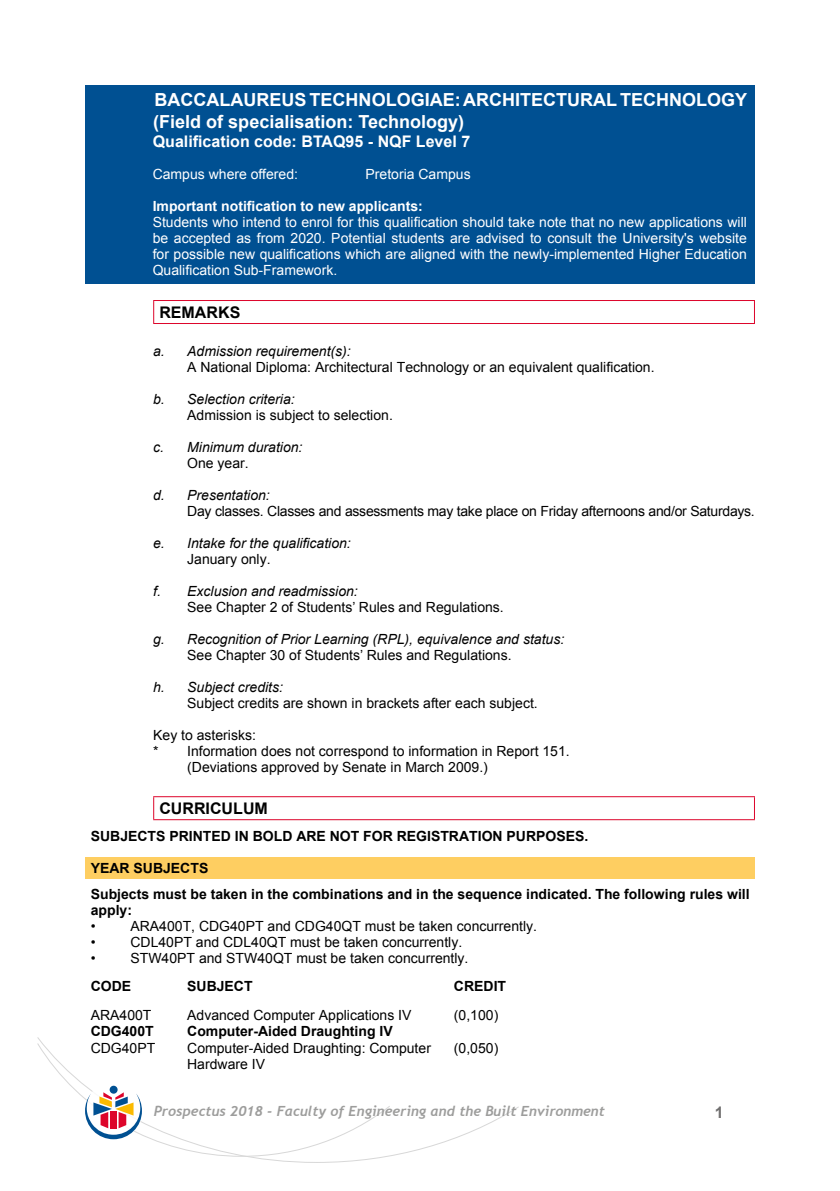
<style>
.page{position:relative;width:840px;height:1191px;background:#fff}
.page>*{position:absolute;margin:0;border:0;box-sizing:border-box;transform-origin:0 0}
.t1{font:700 18px/21.6px "Arial";color:#fff}
.t2{font:700 16px "Arial";color:#fff}
.t3{font:700 16px "Arial";color:#000}
.t4{font:700 16px "Arial";color:#706f6f}
.t5{font:14px "Arial";color:#000}
.t6{font:14px/16px "Arial";color:#fff;text-align:justify}
.t7{font:italic 14px "Arial";color:#000}
.t8{font:700 14px/25.6px "Arial";color:#000}
.t9{font:14px "Arial";letter-spacing:-.02em;color:#000}
.t10{font:italic 700 14px "Trebuchet";color:#9d9d9c}
.t11{font:700 14px "Arial";color:#fff}
</style>
<div class="page">
<svg style="left:37px;top:1037px;width:482px;height:125px"></svg>
<svg style="left:37px;top:1043px;width:353px;height:113px"></svg>
<div style="left:85px;top:85px;width:669px;height:198px;background:#005092"></div>
<hr style="left:153px;top:300px;width:601px;height:1px;background:#dd052b">
<svg style="left:153px;top:301px;width:1px;height:22px"></svg>
<hr style="left:153px;top:323px;width:601px;height:1px;background:#dd052b">
<hr style="left:153px;top:796px;width:601px;height:1px;background:#dd052b">
<svg style="left:153px;top:797px;width:1px;height:22px"></svg>
<hr style="left:153px;top:819px;width:601px;height:1px;background:#dd052b">
<div style="left:85px;top:857px;width:669px;height:21px;background:#fece61"></div>
<p class="t1" style="left:153px;top:89px;width:595px">BACCALAUREUS TECHNOLOGIAE: ARCHITECTURAL TECHNOLOGY (Field of specialisation: Technology)</p>
<p class="t2" style="left:153px;top:130px;width:319px">Qualification code: BTAQ95 - NQF Level 7</p>
<p class="t6" style="left:153px;top:166px;width:147px">Campus where offered:</p>
<p class="t6" style="left:365px;top:166px;width:107px">Pretoria Campus</p>
<p class="t11" style="left:153px;top:196px;width:271px">Important notification to new applicants:</p>
<p class="t6" style="left:153px;top:214px;width:595px">Students who intend to enrol for this qualification should take note that no new applications will be accepted as from 2020. Potential students are advised to consult the University's website for possible new qualifications which are aligned with the newly-implemented Higher Education Qualification Sub-Framework.</p>
<p class="t3" style="left:159px;top:301px;width:82px">REMARKS</p>
<p class="t7" style="left:153px;top:342px;width:199px">a. Admission requirement(s):</p>
<p class="t5" style="left:187px;top:357px;width:468px">A National Diploma: Architectural Technology or an equivalent qualification.</p>
<p class="t7" style="left:153px;top:390px;width:143px">b. Selection criteria:</p>
<p class="t5" style="left:187px;top:405px;width:207px">Admission is subject to selection.</p>
<p class="t7" style="left:153px;top:438px;width:151px">c. Minimum duration:</p>
<p class="t5" style="left:187px;top:453px;width:63px">One year.</p>
<p class="t7" style="left:153px;top:486px;width:118px">d. Presentation:</p>
<p class="t9" style="left:187px;top:501px;width:568px">Day classes. Classes and assessments may take place on Friday afternoons and/or Saturdays.</p>
<p class="t7" style="left:153px;top:534px;width:199px">e. Intake for the qualification:</p>
<p class="t5" style="left:187px;top:549px;width:85px">January only.</p>
<p class="t7" style="left:153px;top:582px;width:206px">f. Exclusion and readmission:</p>
<p class="t5" style="left:187px;top:597px;width:318px">See Chapter 2 of Students’ Rules and Regulations.</p>
<p class="t7" style="left:153px;top:630px;width:412px">g. Recognition of Prior Learning (RPL), equivalence and status:</p>
<p class="t5" style="left:187px;top:645px;width:325px">See Chapter 30 of Students’ Rules and Regulations.</p>
<p class="t7" style="left:153px;top:678px;width:131px">h. Subject credits:</p>
<p class="t5" style="left:187px;top:693px;width:352px">Subject credits are shown in brackets after each subject.</p>
<p class="t5" style="left:153px;top:725px;width:104px">Key to asterisks:</p>
<p class="t5" style="left:153px;top:741px;width:418px">* Information does not correspond to information in Report 151.</p>
<p class="t5" style="left:187px;top:757px;width:302px">(Deviations approved by Senate in March 2009.)</p>
<p class="t3" style="left:159px;top:797px;width:110px">CURRICULUM</p>
<p class="t8" style="left:91px;top:823px;width:499px">SUBJECTS PRINTED IN BOLD ARE NOT FOR REGISTRATION PURPOSES.</p>
<p class="t8" style="left:91px;top:855px;width:660px">YEAR SUBJECTS<br>Subjects must be taken in the combinations and in the sequence indicated. The following rules will</p>
<p class="t8" style="left:91px;top:897px;width:43px">apply:</p>
<p class="t5" style="left:91px;top:916px;width:6px">•</p>
<p class="t5" style="left:130px;top:916px;width:408px">ARA400T, CDG40PT and CDG40QT must be taken concurrently.</p>
<p class="t5" style="left:91px;top:932px;width:6px">•</p>
<p class="t5" style="left:130px;top:932px;width:333px">CDL40PT and CDL40QT must be taken concurrently.</p>
<p class="t5" style="left:91px;top:948px;width:6px">•</p>
<p class="t5" style="left:130px;top:948px;width:339px">STW40PT and STW40QT must be taken concurrently.</p>
<p class="t8" style="left:91px;top:973px;width:42px">CODE</p>
<p class="t8" style="left:187px;top:973px;width:67px">SUBJECT</p>
<p class="t8" style="left:453px;top:973px;width:54px">CREDIT</p>
<p class="t5" style="left:91px;top:1005px;width:62px">ARA400T</p>
<p class="t5" style="left:187px;top:1005px;width:226px">Advanced Computer Applications IV</p>
<p class="t5" style="left:453px;top:1005px;width:46px">(0,100)</p>
<p class="t8" style="left:91px;top:1018px;width:65px">CDG400T</p>
<p class="t8" style="left:187px;top:1018px;width:207px">Computer-Aided Draughting IV</p>
<p class="t5" style="left:91px;top:1038px;width:66px">CDG40PT</p>
<p class="t5" style="left:187px;top:1038px;width:245px">Computer-Aided Draughting: Computer</p>
<p class="t5" style="left:453px;top:1038px;width:46px">(0,050)</p>
<p class="t5" style="left:187px;top:1054px;width:79px">Hardware IV</p>
<p class="t10" style="left:154px;top:1102px;width:452px">Prospectus 2018 - Faculty of Engineering and the Built Environment</p>
<p class="t4" style="left:714px;top:1100px;width:10px">1</p>
</div>
